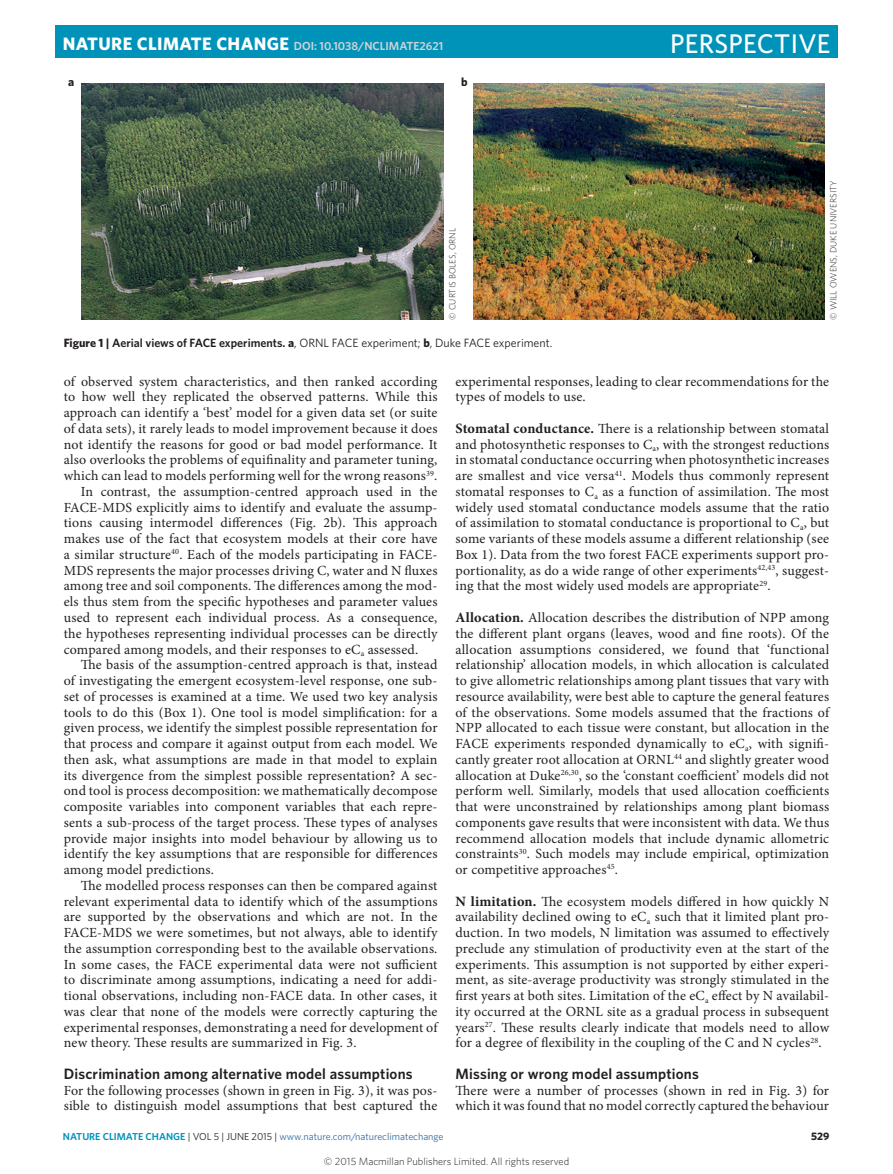
<style>
.page{position:relative;width:893px;height:1174px;background:#fff}
.page>*{position:absolute;margin:0;border:0;box-sizing:border-box;transform-origin:0 0}
.t1{font:500 27px "Whitney";letter-spacing:.01em;color:#fff}
.Head_1{font:600 15px "Whitney";letter-spacing:.015em;color:#231f20}
.Body_first{font:13.95px/15.8px "Minion Pro";letter-spacing:.015em;color:#231f20;text-align:justify}
.Body_text{font:13.95px/15.8px "Minion Pro";letter-spacing:.01em;color:#231f20;text-align:justify}
.Figure_caption{font:12px "Whitney";color:#231f20}
.t2{font:12px "Whitney Bold 2";color:#231f20}
.t3{font:600 11.7px "Whitney";color:#d1d2d4}
.t4{font:700 10.8px "Whitney";color:#231f20}
.t5{font:300 10.5px "Whitney";color:#231f20}
.t6{font:10.2px "Whitney";color:#316a9f}
.Picture_credit{font:300 9px "Whitney";color:#231f20}
.s1{font-weight:700;font-size:18px;color:#fff}
.s2{font-weight:700}
.s3{font-weight:600}
.s4{font-weight:700;font-size:14.25px}
.s5{font-weight:600;color:#0093ba}
.s6{color:#231f20}
</style>
<div class="page">
<img style="left:81px;top:84px;width:363px;height:236px">
<img style="left:473px;top:84px;width:352px;height:236px">
<div style="left:55px;top:25px;width:783px;height:33px;background:#0093ba"></div>
<p class="t3" style="left:63px;top:38px;width:382px"><span class="s1">NATURE CLIMATE CHANGE</span> DOI: 10.1038/NCLIMATE2621</p>
<h1 class="t1" style="left:670px;top:25px;width:162px">PERSPECTIVE</h1>
<p class="t2" style="left:68px;top:73px;width:8px">a</p>
<p class="t2" style="left:461px;top:73px;width:8px">b</p>
<p class="Picture_credit" style="left:446px;top:320px;width:93px;rotate:-90deg">© CURTIS BOLES, ORNL</p>
<p class="Figure_caption" style="left:64px;top:335px;width:490px"><span class="s2">Figure 1 |</span> <span class="s3">Aerial views of FACE experiments.</span> <span class="s2">a</span>, ORNL FACE experiment; <span class="s2">b</span>, Duke FACE experiment.</p>
<p class="Picture_credit" style="left:827px;top:320px;width:141px;rotate:-90deg">© WILL OWENS, DUKE UNIVERSITY</p>
<p class="Body_first" style="left:64px;top:373px;width:375px">of observed system characteristics, and then ranked according to how well they replicated the observed patterns. While this approach can identify a ‘best’ model for a given data set (or suite of data sets), it rarely leads to model improvement because it does not identify the reasons for good or bad model performance. It also overlooks the problems of equifinality and parameter tuning, which can lead to models performing well for the wrong reasons<sup>39</sup>.</p>
<p class="Body_text" style="left:64px;top:483px;width:375px;text-indent:17px">In contrast, the assumption-centred approach used in the FACE-MDS explicitly aims to identify and evaluate the assump&shy;tions causing intermodel differences (Fig. 2b). This approach makes use of the fact that ecosystem models at their core have a similar structure<sup>40</sup>. Each of the models participating in FACE-MDS represents the major processes driving C, water and N fluxes among tree and soil components. The differences among the mod&shy;els thus stem from the specific hypotheses and parameter values used to represent each individual process. As a consequence, the hypotheses representing individual processes can be directly compared among models, and their responses to eC<sub>a</sub> assessed.</p>
<p class="Body_text" style="left:64px;top:657px;width:375px;text-indent:17px">The basis of the assumption-centred approach is that, instead of investigating the emergent ecosystem-level response, one sub&shy;set of processes is examined at a time. We used two key analysis tools to do this (Box 1). One tool is model simplification: for a given process, we identify the simplest possible representation for that process and compare it against output from each model. We then ask, what assumptions are made in that model to explain its divergence from the simplest possible representation? A sec&shy;ond tool is process decomposition: we mathematically decompose composite variables into component variables that each repre&shy;sents a sub-process of the target process. These types of analyses provide major insights into model behaviour by allowing us to identify the key assumptions that are responsible for differences among model predictions.</p>
<p class="Body_text" style="left:64px;top:877px;width:375px;text-indent:17px">The modelled process responses can then be compared against relevant experimental data to identify which of the assumptions are supported by the observations and which are not. In the FACE-MDS we were sometimes, but not always, able to identify the assumption corresponding best to the available observations.<br>In some cases, the FACE experimental data were not sufficient to discriminate among assumptions, indicating a need for addi&shy;tional observations, including non-FACE data. In other cases, it was clear that none of the models were correctly capturing the experimental responses, demonstrating a need for development of new theory. These results are summarized in Fig. 3.</p>
<p class="Head_1" style="left:64px;top:1063px;width:350px">Discrimination among alternative model assumptions</p>
<p class="Body_first" style="left:64px;top:1082px;width:375px">For the following processes (shown in green in Fig. 3), it was pos&shy;sible to distinguish model assumptions that best captured the</p>
<p class="Body_first" style="left:455px;top:373px;width:375px">experimental responses, leading to clear recommendations for the types of models to use.</p>
<p class="Body_first" style="left:455px;top:420px;width:375px"><span class="s4">Stomatal conductance.</span> There is a relationship between stomatal and photosynthetic responses to C<sub>a</sub>, with the strongest reductions in stomatal conductance occurring when photosynthetic increases are smallest and vice versa<sup>41</sup>. Models thus commonly represent stomatal responses to C<sub>a</sub> as a function of assimilation. The most widely used stomatal conductance models assume that the ratio of assimilation to stomatal conductance is proportional to C<sub>a</sub>, but some variants of these models assume a different relationship (see Box 1). Data from the two forest FACE experiments support pro&shy;portionality, as do a wide range of other experiments<sup>42,43</sup>, suggest&shy;ing that the most widely used models are appropriate<sup>29</sup>.</p>
<p class="Body_first" style="left:455px;top:609px;width:375px"><span class="s4">Allocation.</span> Allocation describes the distribution of NPP among the different plant organs (leaves, wood and fine roots). Of the allocation assumptions considered, we found that ‘functional relationship’ allocation models, in which allocation is calculated to give allometric relationships among plant tissues that vary with resource availability, were best able to capture the general features of the observations. Some models assumed that the fractions of NPP allocated to each tissue were constant, but allocation in the FACE experiments responded dynamically to eC<sub>a</sub>, with signifi&shy;cantly greater root allocation at ORNL<sup>44</sup> and slightly greater wood allocation at Duke<sup>26,30</sup>, so the ‘constant coefficient’ models did not perform well. Similarly, models that used allocation coefficients that were unconstrained by relationships among plant biomass components gave results that were inconsistent with data. We thus recommend allocation models that include dynamic allometric constraints<sup>30</sup>. Such models may include empirical, optimization or competitive approaches<sup>45</sup>.</p>
<p class="Body_first" style="left:455px;top:893px;width:375px"><span class="s4">N limitation.</span> The ecosystem models differed in how quickly N availability declined owing to eC<sub>a</sub> such that it limited plant pro&shy;duction. In two models, N limitation was assumed to effectively preclude any stimulation of productivity even at the start of the experiments. This assumption is not supported by either experi&shy;ment, as site-average productivity was strongly stimulated in the first years at both sites. Limitation of the eC<sub>a</sub> effect by N availabil&shy;ity occurred at the ORNL site as a gradual process in subsequent years<sup>27</sup>. These results clearly indicate that models need to allow for a degree of flexibility in the coupling of the C and N cycles<sup>28</sup>.</p>
<p class="Head_1" style="left:455px;top:1063px;width:245px">Missing or wrong model assumptions</p>
<p class="Body_first" style="left:455px;top:1082px;width:375px">There were a number of processes (shown in red in Fig. 3) for which it was found that no model correctly captured the behaviour</p>
<p class="t6" style="left:63px;top:1129px;width:382px"><span class="s5">NATURE CLIMATE CHANGE</span> <span class="s6">| VOL 5 | JUNE 2015 |</span> www.nature.com/natureclimatechange</p>
<p class="t4" style="left:811px;top:1128px;width:20px">529</p>
<p class="t5" style="left:324px;top:1154px;width:247px">© 2015 Macmillan Publishers Limited. All rights reserved</p>
</div>
